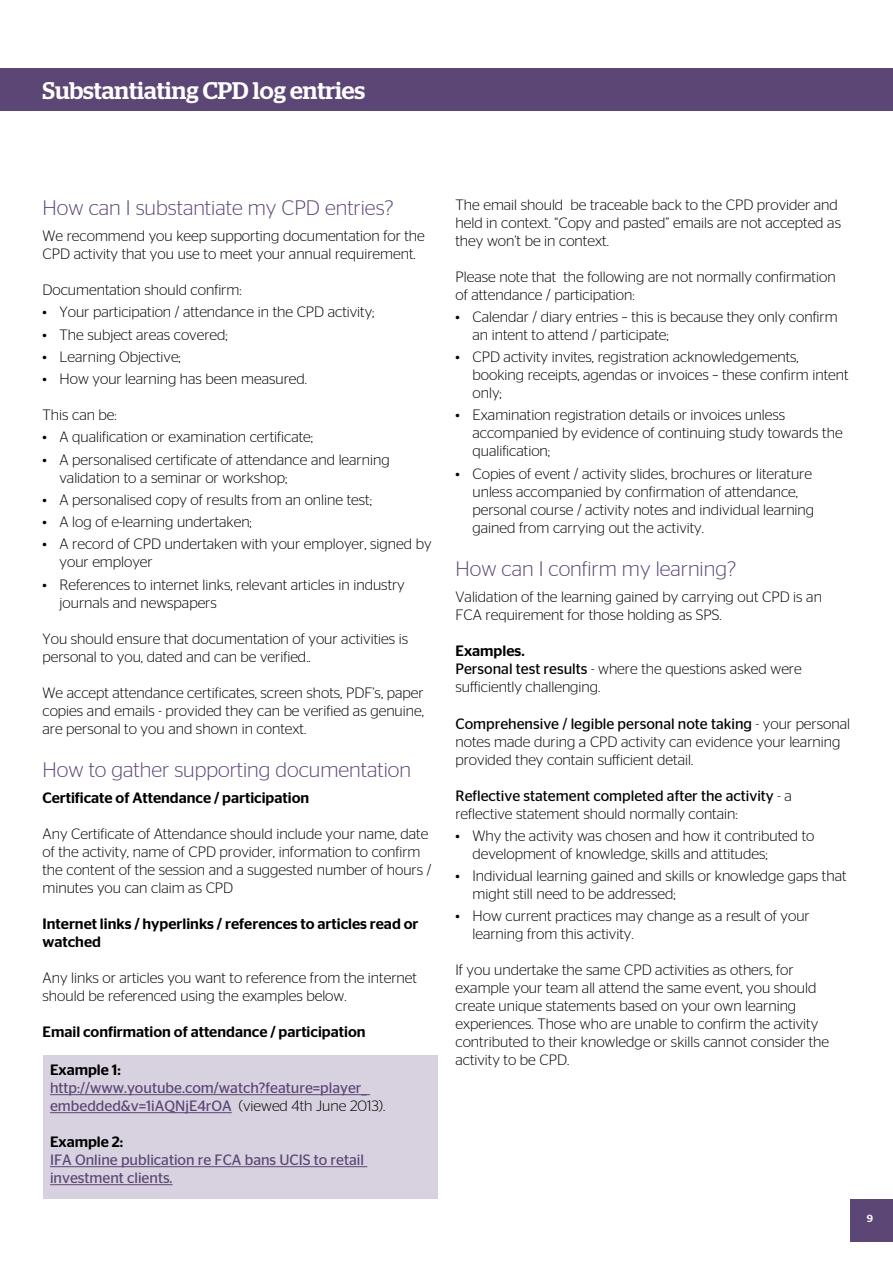
<style>
.page{position:relative;width:893px;height:1263px;background:#fff}
.page>*{position:absolute;margin:0;border:0;box-sizing:border-box;transform-origin:0 0}
.t1{font:500 24px "Stag";color:#fff}
.t2{font:300 21px "Stag Sans";color:#5c4676}
.t3{font:300 15px/18px "Stag Sans";color:#000}
.t4{font:500 15px/18px "Stag Sans";color:#000}
.t5{font:15px/18px "Stag Sans";color:#5c4676}
.t6{font:15px/18px "Stag Sans";color:#000}
.t7{font:500 10.35px "Stag Sans";color:#fff}
.s1{font-weight:300;color:#000}
.s2{font-weight:500}
.s3{font-weight:400}
.s4{font-weight:300}
</style>
<div class="page">
<div style="left:850px;top:1199px;width:43px;height:43px;background:#5c4676"></div>
<div style="left:0;top:68px;width:893px;height:43px;background:#5c4676"></div>
<div style="left:43px;top:1056px;width:394px;height:143px;background:#d8d2e0"></div>
<hr style="left:50px;top:1094px;width:320px;height:1px;background:#5c4676">
<hr style="left:50px;top:1112px;width:182px;height:1px;background:#5c4676">
<hr style="left:50px;top:1166px;width:317px;height:1px;background:#5c4676">
<hr style="left:50px;top:1184px;width:123px;height:1px;background:#5c4676">
<h1 class="t1" style="left:43px;top:77px;width:324px">Substantiating CPD log entries</h1>
<h2 class="t2" style="left:43px;top:196px;width:353px">How can I substantiate my CPD entries?</h2>
<p class="t3" style="left:43px;top:227px;width:384px">We recommend you keep supporting documentation for the<br>CPD activity that you use to meet your annual requirement.</p>
<p class="t3" style="left:43px;top:281px;width:201px">Documentation should confirm:</p>
<p class="t3" style="left:43px;top:303px;width:334px">• Your participation / attendance in the CPD activity;</p>
<p class="t3" style="left:43px;top:325px;width:187px">• The subject areas covered;</p>
<p class="t3" style="left:43px;top:347px;width:140px">• Learning Objective;</p>
<p class="t3" style="left:43px;top:370px;width:266px">• How your learning has been measured.</p>
<p class="t3" style="left:43px;top:406px;width:76px">This can be:</p>
<p class="t3" style="left:43px;top:428px;width:272px">• A qualification or examination certificate;</p>
<p class="t3" style="left:60px;top:450px;width:332px;text-indent:-17px">• A personalised certificate of attendance and learning validation to a seminar or workshop;</p>
<p class="t3" style="left:43px;top:490px;width:331px">• A personalised copy of results from an online test;</p>
<p class="t3" style="left:43px;top:513px;width:211px">• A log of e-learning undertaken;</p>
<p class="t3" style="left:60px;top:535px;width:374px;text-indent:-17px">• A record of CPD undertaken with your employer, signed by your employer</p>
<p class="t3" style="left:60px;top:575px;width:347px;text-indent:-17px">• References to internet links, relevant articles in industry journals and newspapers</p>
<p class="t3" style="left:43px;top:629px;width:367px">You should ensure that documentation of your activities is personal to you, dated and can be verified..</p>
<p class="t3" style="left:43px;top:683px;width:383px;text-align:justify">We accept attendance certificates, screen shots, PDF’s, paper copies and emails - provided they can be verified as genuine, are personal to you and shown in context.</p>
<h2 class="t2" style="left:43px;top:758px;width:370px">How to gather supporting documentation</h2>
<p class="t4" style="left:43px;top:789px;width:268px">Certificate of Attendance / participation</p>
<p class="t3" style="left:43px;top:825px;width:390px">Any Certificate of Attendance should include your name, date of the activity, name of CPD provider, information to confirm the content of the session and a suggested number of hours / minutes you can claim as CPD</p>
<p class="t4" style="left:43px;top:915px;width:377px">Internet links / hyperlinks / references to articles read or watched</p>
<p class="t3" style="left:43px;top:969px;width:376px">Any links or articles you want to reference from the internet should be referenced using the examples below.</p>
<p class="t4" style="left:43px;top:1023px;width:325px">Email confirmation of attendance / participation</p>
<p class="t4" style="left:50px;top:1061px;width:72px">Example 1:</p>
<p class="t5" style="left:50px;top:1079px;width:337px">http://www.youtube.com/watch?feature=player_ embedded&amp;v=1iAQNjE4rOA <span class="s1">(viewed 4th June 2013).</span></p>
<p class="t4" style="left:50px;top:1133px;width:75px">Example 2:</p>
<p class="t5" style="left:50px;top:1151px;width:315px">IFA Online publication re FCA bans UCIS to retail investment clients.</p>
<p class="t3" style="left:455px;top:195px;width:387px">The email should be traceable back to the CPD provider and held in context. “Copy and pasted” emails are not accepted as they won’t be in context.</p>
<p class="t3" style="left:455px;top:267px;width:382px">Please note that the following are not normally confirmation of attendance / participation:</p>
<p class="t3" style="left:472px;top:308px;width:367px;text-indent:-17px">• Calendar / diary entries – this is because they only confirm an intent to attend / participate;</p>
<p class="t3" style="left:472px;top:348px;width:378px;text-indent:-17px">• CPD activity invites, registration acknowledgements, booking receipts, agendas or invoices – these confirm intent only;</p>
<p class="t3" style="left:472px;top:406px;width:372px;text-indent:-17px">• Examination registration details or invoices unless accompanied by evidence of continuing study towards the qualification;</p>
<p class="t3" style="left:472px;top:464px;width:343px;text-indent:-17px">• Copies of event / activity slides, brochures or literature unless accompanied by confirmation of attendance, personal course / activity notes and individual learning gained from carrying out the activity.</p>
<h2 class="t2" style="left:455px;top:557px;width:282px">How can I confirm my learning?</h2>
<p class="t3" style="left:455px;top:588px;width:368px">Validation of the learning gained by carrying out CPD is an<br>FCA requirement for those holding as SPS.</p>
<p class="t3" style="left:455px;top:642px;width:348px"><span class="s2">Examples.<br></span><span class="s3">Personal test results</span> - where the questions asked were sufficiently challenging.</p>
<p class="t3" style="left:455px;top:714px;width:396px"><span class="s3">Comprehensive / legible personal note taking</span> - your personal notes made during a CPD activity can evidence your learning provided they contain sufficient detail.</p>
<p class="t6" style="left:455px;top:786px;width:338px">Reflective statement completed after the activity <span class="s4">- a reflective statement should normally contain:</span></p>
<p class="t3" style="left:472px;top:826px;width:343px;text-indent:-17px">• Why the activity was chosen and how it contributed to development of knowledge, skills and attitudes;</p>
<p class="t3" style="left:472px;top:866px;width:375px;text-indent:-17px">• Individual learning gained and skills or knowledge gaps that might still need to be addressed;</p>
<p class="t3" style="left:472px;top:907px;width:339px;text-indent:-17px">• How current practices may change as a result of your learning from this activity.</p>
<p class="t3" style="left:455px;top:961px;width:375px">If you undertake the same CPD activities as others, for example your team all attend the same event, you should create unique statements based on your own learning experiences. Those who are unable to confirm the activity contributed to their knowledge or skills cannot consider the activity to be CPD.</p>
<p class="t7" style="left:867px;top:1213px;width:8px">9</p>
</div>
